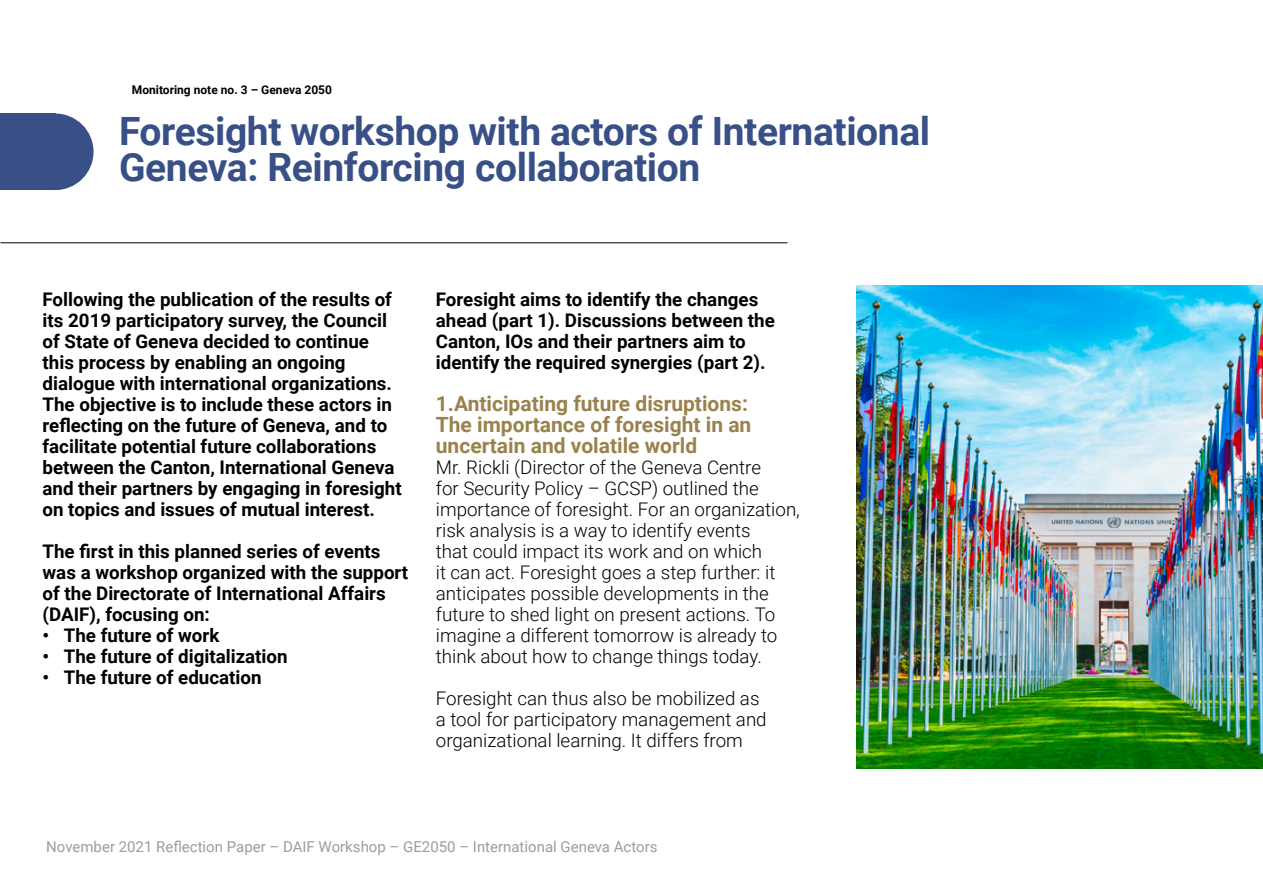
<style>
.page{position:relative;width:1263px;height:893px;background:#fff}
.page>*{position:absolute;margin:0;border:0;box-sizing:border-box;transform-origin:0 0}
.t1{font:700 39px/36px "Roboto";letter-spacing:-.01em;color:#384f87}
.t2{font:700 21px/21px "Roboto";color:#99824d}
.t3{font:700 18.75px/21px "Roboto";color:#000}
.t4{font:300 18.75px/21px "Roboto";color:#000}
.t5{font:15px "Roboto";color:#9d9d9c}
.t6{font:700 12px "Roboto";color:#000}
</style>
<div class="page">
<div style="left:17px;top:114px;width:77px;height:76px;background:#384f87;border-radius:50%"></div>
<div style="left:0;top:114px;width:55px;height:76px;background:#384f87"></div>
<hr style="left:0;top:243px;width:787px;height:1px;background:#000">
<img style="left:856px;top:285px;width:407px;height:483px">
<p class="t6" style="left:132px;top:81px;width:202px">Monitoring note no. 3 – Geneva 2050</p>
<h1 class="t1" style="left:119px;top:111px;width:813px">Foresight workshop with actors of International<br>Geneva: Reinforcing collaboration</h1>
<p class="t3" style="left:43px;top:288px;width:361px">Following the publication of the results of its 2019 participatory survey, the Council of State of Geneva decided to continue this process by enabling an ongoing dialogue with international organizations.<br>The objective is to include these actors in reflecting on the future of Geneva, and to facilitate potential future collaborations between the Canton, International Geneva and their partners by engaging in foresight on topics and issues of mutual interest.</p>
<p class="t3" style="left:43px;top:540px;width:367px">The first in this planned series of events was a workshop organized with the support of the Directorate of International Affairs (DAIF), focusing on:</p>
<p class="t3" style="left:43px;top:624px;width:178px">• The future of work</p>
<p class="t3" style="left:43px;top:645px;width:247px">• The future of digitalization</p>
<p class="t3" style="left:43px;top:666px;width:221px">• The future of education</p>
<p class="t3" style="left:436px;top:288px;width:340px">Foresight aims to identify the changes ahead (part 1). Discussions between the Canton, IOs and their partners aim to identify the required synergies (part 2).</p>
<p class="t2" style="left:436px;top:392px;width:317px">1.Anticipating future disruptions:<br>The importance of foresight in an uncertain and volatile world</p>
<p class="t4" style="left:436px;top:456px;width:365px">Mr. Rickli (Director of the Geneva Centre<br>for Security Policy – GCSP) outlined the importance of foresight. For an organization, risk analysis is a way to identify events<br>that could impact its work and on which<br>it can act. Foresight goes a step further: it anticipates possible developments in the future to shed light on present actions. To imagine a different tomorrow is already to think about how to change things today.</p>
<p class="t4" style="left:436px;top:687px;width:332px">Foresight can thus also be mobilized as a tool for participatory management and organizational learning. It differs from</p>
<p class="t5" style="left:46px;top:836px;width:613px">November 2021 Reflection Paper – DAIF Workshop – GE2050 – International Geneva Actors</p>
</div>
